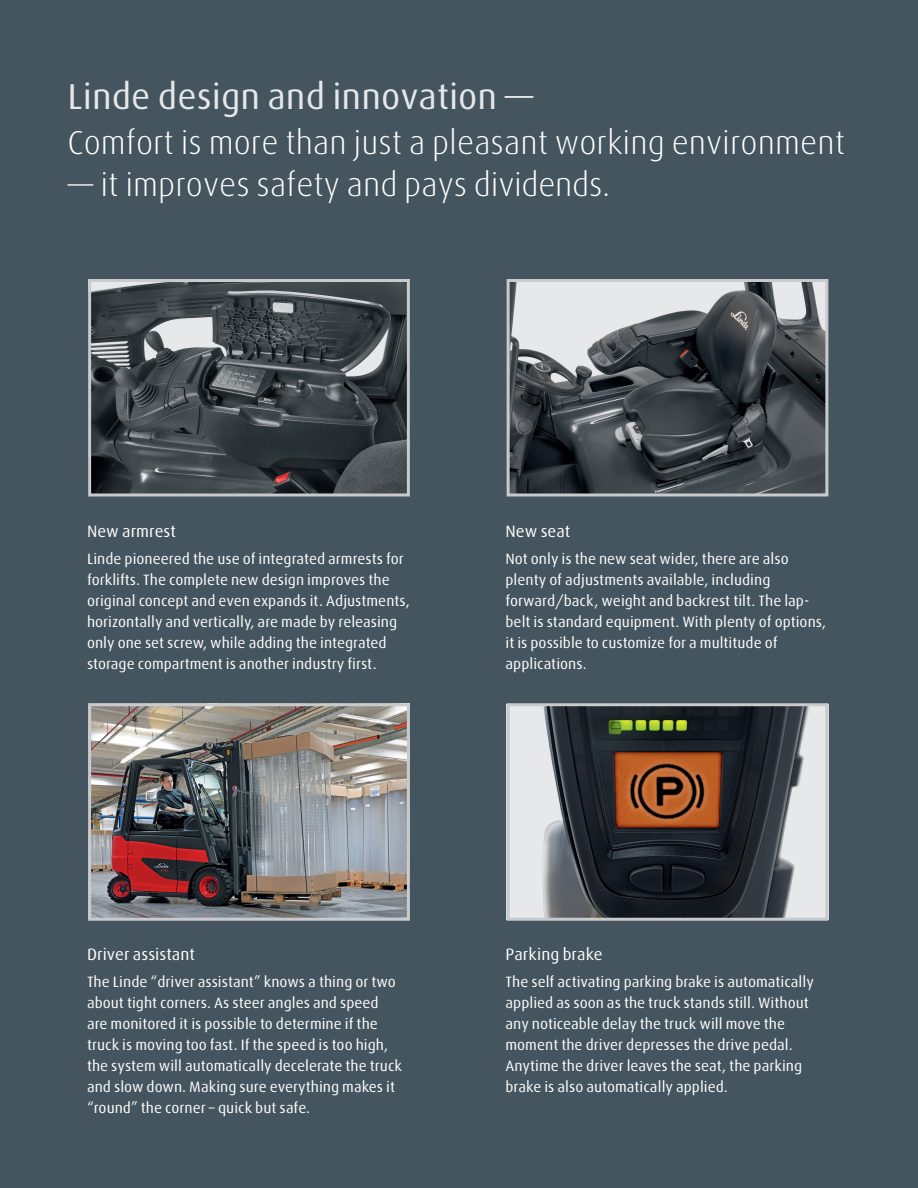
<style>
.page{position:relative;width:918px;height:1188px;background:#45555f}
.page>*{position:absolute;margin:0;border:0;box-sizing:border-box;transform-origin:0 0}
.t1{font:36px "Linde Dax";color:#e6e7e9}
.t2{font:300 33px "Linde Dax";color:#fff}
.t3{font:16.5px "Linde Dax";color:#fff}
.t4{font:15px/21px "Linde Dax";color:#fff}
</style>
<div class="page">
<img style="left:511px;top:707px;width:313px;height:210px">
<div style="left:507px;top:703px;width:321px;height:218px;border:3px solid #c9cacc"></div>
<img style="left:511px;top:283px;width:313px;height:209px">
<div style="left:507px;top:279px;width:321px;height:217px;border:3px solid #c9cacc"></div>
<img style="left:92px;top:283px;width:314px;height:209px">
<div style="left:88px;top:279px;width:322px;height:217px;border:3px solid #c9cacc"></div>
<img style="left:92px;top:707px;width:314px;height:210px">
<div style="left:88px;top:703px;width:322px;height:218px;border:3px solid #c9cacc"></div>
<p class="t1" style="left:68px;top:76px;width:468px">Linde design and innovation —</p>
<p class="t2" style="left:68px;top:124px;width:779px">Comfort is more than just a pleasant working environment</p>
<p class="t2" style="left:68px;top:166px;width:544px">— it improves safety and pays dividends.</p>
<p class="t3" style="left:87px;top:522px;width:91px">New armrest</p>
<p class="t4" style="left:87px;top:548px;width:324px">Linde pioneered the use of integrated armrests for forklifts. The complete new design improves the original concept and even expands it. Adjustments, horizontally and vertically, are made by releasing only one set screw, while adding the integrated storage compartment is another industry first.</p>
<p class="t3" style="left:506px;top:522px;width:67px">New seat</p>
<p class="t4" style="left:506px;top:548px;width:322px">Not only is the new seat wider, there are also plenty of adjustments available, including forward/back, weight and backrest tilt. The lap&shy;belt is standard equipment. With plenty of options, it is possible to customize for a multitude of applications.</p>
<p class="t3" style="left:87px;top:945px;width:110px">Driver assistant</p>
<p class="t4" style="left:87px;top:971px;width:317px">The Linde “driver assistant” knows a thing or two about tight corners. As steer angles and speed are monitored it is possible to determine if the truck is moving too fast. If the speed is too high, the system will automatically decelerate the truck and slow down. Making sure everything makes it “round” the corner – quick but safe.</p>
<p class="t3" style="left:506px;top:945px;width:99px">Parking brake</p>
<p class="t4" style="left:506px;top:971px;width:310px">The self activating parking brake is automatically applied as soon as the truck stands still. Without any noticeable delay the truck will move the moment the driver depresses the drive pedal.<br>Anytime the driver leaves the seat, the parking brake is also automatically applied.</p>
</div>
